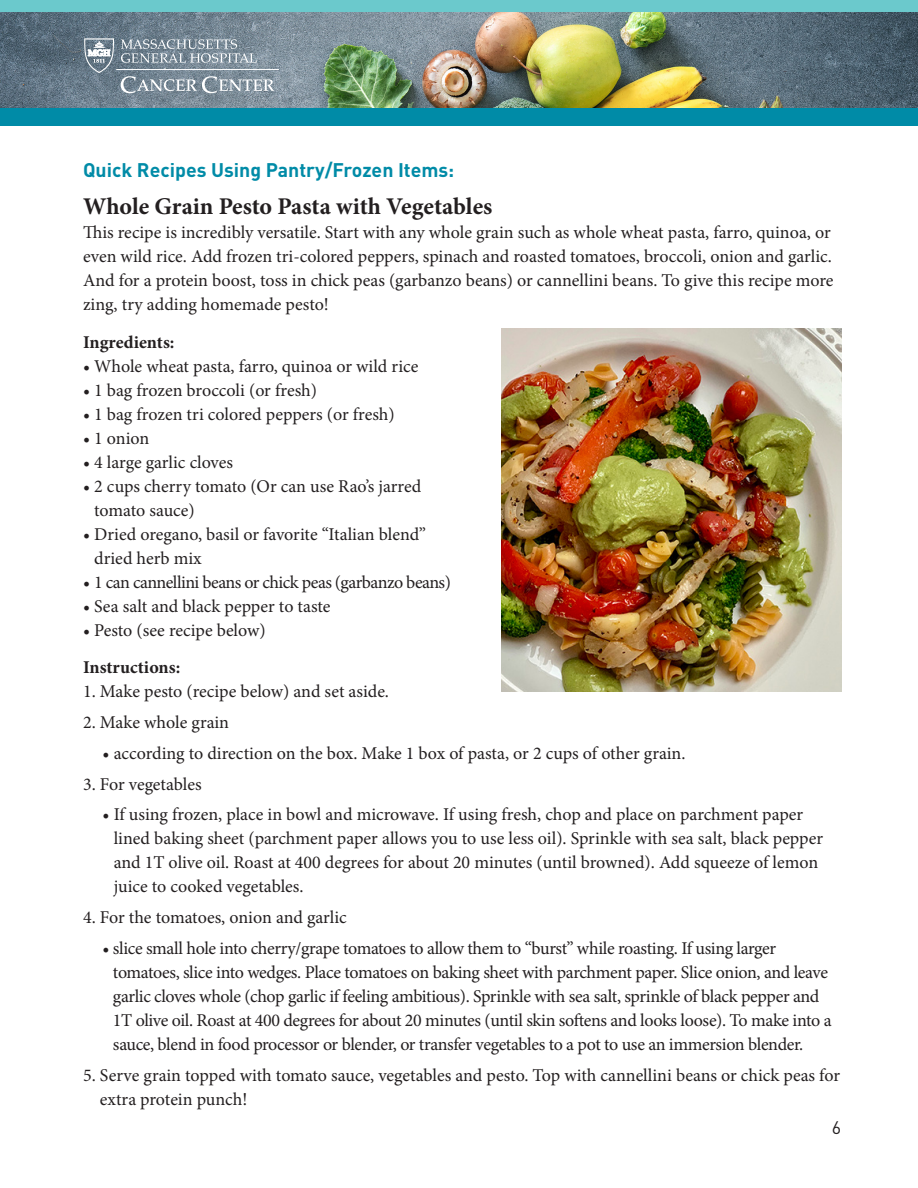
<style>
.page{position:relative;width:918px;height:1188px;background:#fff}
.page>*{position:absolute;margin:0;border:0;box-sizing:border-box;transform-origin:0 0}
.t1{font:700 24px "Minion Pro";color:#231f20}
.head{font:700 19.5px "DIN Pro";color:#008ba7}
.t2{font:18px/24px "Minion Pro";letter-spacing:-.005em;color:#231f20}
.t3{font:18px "Minion Pro";letter-spacing:-.03em;color:#231f20}
.t4{font:700 18px "Minion Pro";color:#231f20}
.t5{font:18px "DIN Pro";color:#231f20}
</style>
<div class="page">
<img style="left:0;top:12px;width:918px;height:96px">
<div style="left:0;top:0;width:918px;height:12px;background:#6bc9cc"></div>
<div style="left:0;top:108px;width:918px;height:17px;background:#008ba7"></div>
<svg style="left:121px;top:39px;width:136px;height:24px;background:#8d9ba5"></svg>
<hr style="left:116px;top:69px;width:163px;height:1px;background:#fff">
<svg style="left:84px;top:38px;width:30px;height:35px"></svg>
<svg style="left:121px;top:76px;width:153px;height:17px;background:#95a2ac"></svg>
<img style="left:501px;top:328px;width:340px;height:363px">
<p class="head" style="left:83px;top:157px;width:373px">Quick Recipes Using Pantry/Frozen Items:</p>
<p class="t1" style="left:83px;top:190px;width:411px">Whole Grain Pesto Pasta with Vegetables</p>
<p class="t2" style="left:83px;top:221px;width:752px">This recipe is incredibly versatile. Start with any whole grain such as whole wheat pasta, farro, quinoa, or even wild rice. Add frozen tri-colored peppers, spinach and roasted tomatoes, broccoli, onion and garlic.<br>And for a protein boost, toss in chick peas (garbanzo beans) or cannellini beans. To give this recipe more zing, try adding homemade pesto!</p>
<p class="t4" style="left:83px;top:329px;width:93px">Ingredients:</p>
<p class="t2" style="left:83px;top:354px;width:337px">• Whole wheat pasta, farro, quinoa or wild rice</p>
<p class="t2" style="left:83px;top:378px;width:235px">• 1 bag frozen broccoli (or fresh)</p>
<p class="t2" style="left:83px;top:402px;width:313px">• 1 bag frozen tri colored peppers (or fresh)</p>
<p class="t2" style="left:83px;top:426px;width:68px">• 1 onion</p>
<p class="t2" style="left:83px;top:450px;width:151px">• 4 large garlic cloves</p>
<p class="t2" style="left:94px;top:474px;width:329px;text-indent:-11px">• 2 cups cherry tomato (Or can use Rao’s jarred tomato sauce)</p>
<p class="t2" style="left:94px;top:522px;width:333px;text-indent:-11px">• Dried oregano, basil or favorite “Italian blend” dried herb mix</p>
<p class="t3" style="left:83px;top:570px;width:369px">• 1 can cannellini beans or chick peas (garbanzo beans)</p>
<p class="t2" style="left:83px;top:594px;width:249px">• Sea salt and black pepper to taste</p>
<p class="t2" style="left:83px;top:618px;width:184px">• Pesto (see recipe below)</p>
<p class="t4" style="left:83px;top:655px;width:99px">Instructions:</p>
<p class="t2" style="left:83px;top:680px;width:307px">1. Make pesto (recipe below) and set aside.</p>
<p class="t2" style="left:83px;top:710px;width:147px">2. Make whole grain</p>
<p class="t2" style="left:103px;top:741px;width:584px">• according to direction on the box. Make 1 box of pasta, or 2 cups of other grain.</p>
<p class="t2" style="left:83px;top:772px;width:120px">3. For vegetables</p>
<p class="t2" style="left:114px;top:803px;width:711px;text-indent:-11px">• If using frozen, place in bowl and microwave. If using fresh, chop and place on parchment paper lined baking sheet (parchment paper allows you to use less oil). Sprinkle with sea salt, black pepper and 1T olive oil. Roast at 400 degrees for about 20 minutes (until browned). Add squeeze of lemon juice to cooked vegetables.</p>
<p class="t2" style="left:83px;top:905px;width:265px">4. For the tomatoes, onion and garlic</p>
<p class="t2" style="left:113px;top:936px;width:720px;text-indent:-10px">• slice small hole into cherry/grape tomatoes to allow them to “burst” while roasting. If using larger tomatoes, slice into wedges. Place tomatoes on baking sheet with parchment paper. Slice onion, and leave garlic cloves whole (chop garlic if feeling ambitious). Sprinkle with sea salt, sprinkle of black pepper and 1T olive oil. Roast at 400 degrees for about 20 minutes (until skin softens and looks loose). To make into a sauce, blend in food processor or blender, or transfer vegetables to a pot to use an immersion blender.</p>
<p class="t2" style="left:100px;top:1063px;width:742px;text-indent:-17px">5. Serve grain topped with tomato sauce, vegetables and pesto. Top with cannellini beans or chick peas for extra protein punch!</p>
<p class="t5" style="left:832px;top:1115px;width:11px">6</p>
</div>
